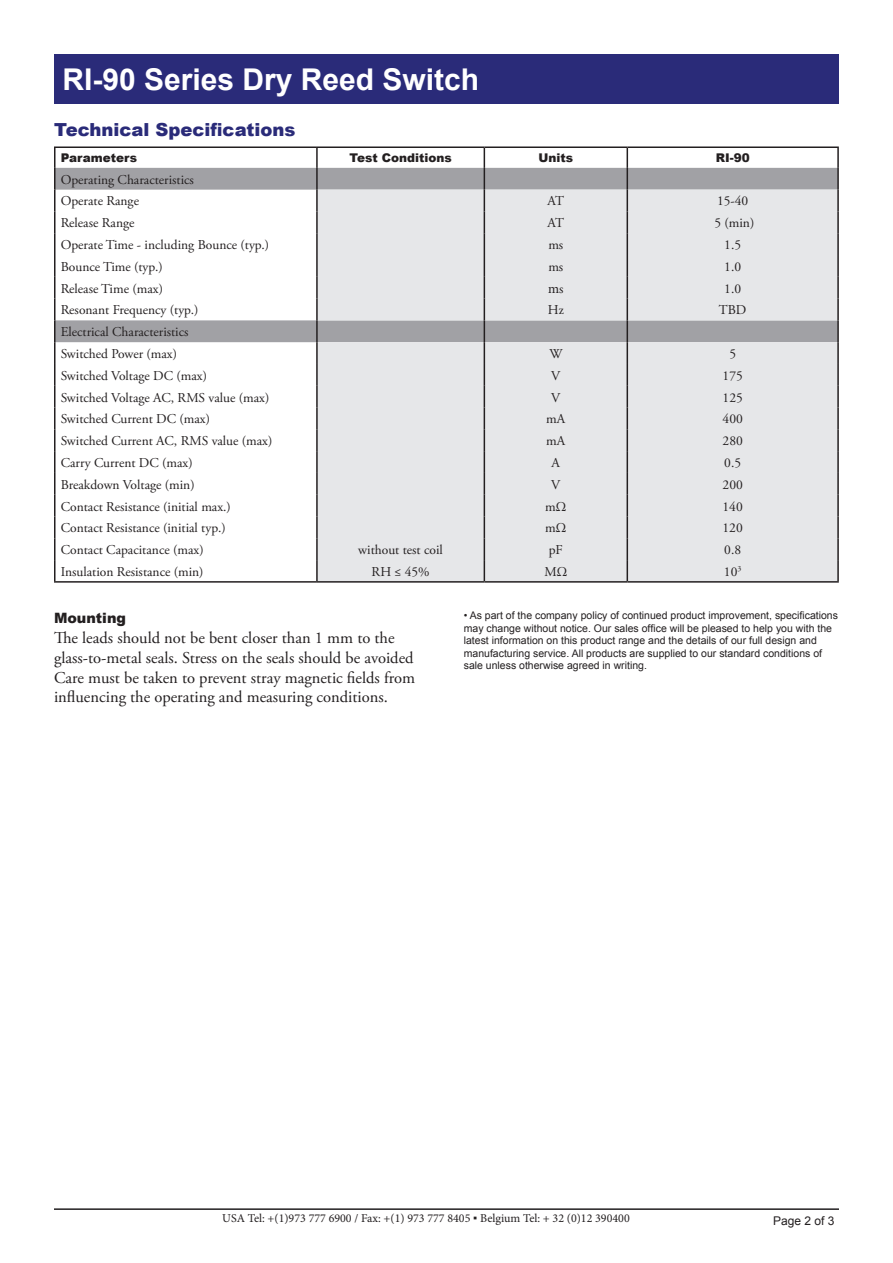
<style>
.page{position:relative;width:893px;height:1263px;background:#fff}
.page>*{position:absolute;margin:0;border:0;box-sizing:border-box;transform-origin:0 0}
.t1{font:700 30px "Arial";color:#fff}
.t2{font:900 18px "Arial";color:#2a2b79}
.t3{font:16.5px "Adobe Garamond Pro";color:#231f20}
.t4{font:900 14.25px "Arial";color:#231f20}
.t5{font:13.5px "Adobe Garamond Pro";color:#231f20}
.t6{font:13.5px "Minion Pro";color:#231f20}
.t7{font:12px "Minion Pro";color:#231f20}
.t8{font:900 12px "Arial";color:#231f20}
.t9{font:12px "Arial";color:#231f20}
.t10{font:10.5px/12.6px "Arial";color:#231f20}
.s1{font-family:"Adobe Garamond Pro"}
.s2{font-family:"Arial";font-weight:900}
</style>
<div class="page">
<div style="left:54px;top:54px;width:785px;height:49px;background:#2a2b79"></div>
<svg style="left:56px;top:168px;width:781px;height:174px"></svg>
<div style="left:318px;top:190px;width:519px;height:130px;background:#e6e7e9"></div>
<div style="left:318px;top:342px;width:519px;height:239px;background:#e6e7e9"></div>
<hr style="left:317px;top:146px;width:167px;height:2px;background:#231f20">
<hr style="left:484px;top:146px;width:143px;height:2px;background:#231f20">
<hr style="left:627px;top:146px;width:212px;height:2px;background:#231f20">
<hr style="left:837px;top:148px;width:2px;height:20px;background:#231f20">
<hr style="left:837px;top:168px;width:2px;height:22px;background:#231f20">
<hr style="left:837px;top:190px;width:2px;height:21px;background:#231f20">
<hr style="left:837px;top:211px;width:2px;height:22px;background:#231f20">
<hr style="left:837px;top:233px;width:2px;height:22px;background:#231f20">
<hr style="left:837px;top:255px;width:2px;height:22px;background:#231f20">
<hr style="left:837px;top:277px;width:2px;height:22px;background:#231f20">
<hr style="left:837px;top:299px;width:2px;height:21px;background:#231f20">
<hr style="left:837px;top:320px;width:2px;height:22px;background:#231f20">
<hr style="left:837px;top:342px;width:2px;height:22px;background:#231f20">
<hr style="left:837px;top:364px;width:2px;height:22px;background:#231f20">
<hr style="left:837px;top:386px;width:2px;height:22px;background:#231f20">
<hr style="left:837px;top:408px;width:2px;height:21px;background:#231f20">
<hr style="left:837px;top:429px;width:2px;height:22px;background:#231f20">
<hr style="left:837px;top:451px;width:2px;height:22px;background:#231f20">
<hr style="left:837px;top:473px;width:2px;height:22px;background:#231f20">
<hr style="left:837px;top:495px;width:2px;height:21px;background:#231f20">
<hr style="left:837px;top:516px;width:2px;height:22px;background:#231f20">
<svg style="left:484px;top:148px;width:1px;height:433px"></svg>
<hr style="left:317px;top:581px;width:167px;height:2px;background:#231f20">
<hr style="left:484px;top:581px;width:143px;height:2px;background:#231f20">
<hr style="left:627px;top:581px;width:212px;height:2px;background:#231f20">
<hr style="left:837px;top:538px;width:2px;height:22px;background:#231f20">
<svg style="left:627px;top:148px;width:1px;height:433px"></svg>
<hr style="left:837px;top:560px;width:2px;height:21px;background:#231f20">
<hr style="left:54px;top:146px;width:263px;height:2px;background:#231f20">
<hr style="left:54px;top:148px;width:2px;height:20px;background:#231f20">
<hr style="left:316px;top:148px;width:2px;height:20px;background:#231f20">
<hr style="left:54px;top:168px;width:2px;height:22px;background:#231f20">
<hr style="left:316px;top:168px;width:2px;height:22px;background:#231f20">
<hr style="left:54px;top:190px;width:2px;height:21px;background:#231f20">
<hr style="left:316px;top:190px;width:2px;height:21px;background:#231f20">
<hr style="left:54px;top:211px;width:2px;height:22px;background:#231f20">
<hr style="left:316px;top:211px;width:2px;height:22px;background:#231f20">
<hr style="left:54px;top:233px;width:2px;height:22px;background:#231f20">
<hr style="left:316px;top:233px;width:2px;height:22px;background:#231f20">
<hr style="left:54px;top:255px;width:2px;height:22px;background:#231f20">
<hr style="left:316px;top:255px;width:2px;height:22px;background:#231f20">
<hr style="left:54px;top:277px;width:2px;height:22px;background:#231f20">
<hr style="left:316px;top:277px;width:2px;height:22px;background:#231f20">
<hr style="left:54px;top:299px;width:2px;height:21px;background:#231f20">
<hr style="left:316px;top:299px;width:2px;height:21px;background:#231f20">
<hr style="left:54px;top:320px;width:2px;height:22px;background:#231f20">
<hr style="left:316px;top:320px;width:2px;height:22px;background:#231f20">
<hr style="left:54px;top:342px;width:2px;height:22px;background:#231f20">
<hr style="left:316px;top:342px;width:2px;height:22px;background:#231f20">
<hr style="left:54px;top:364px;width:2px;height:22px;background:#231f20">
<hr style="left:316px;top:364px;width:2px;height:22px;background:#231f20">
<hr style="left:54px;top:386px;width:2px;height:22px;background:#231f20">
<hr style="left:316px;top:386px;width:2px;height:22px;background:#231f20">
<hr style="left:54px;top:408px;width:2px;height:21px;background:#231f20">
<hr style="left:316px;top:408px;width:2px;height:21px;background:#231f20">
<hr style="left:54px;top:429px;width:2px;height:22px;background:#231f20">
<hr style="left:316px;top:429px;width:2px;height:22px;background:#231f20">
<hr style="left:54px;top:451px;width:2px;height:22px;background:#231f20">
<hr style="left:316px;top:451px;width:2px;height:22px;background:#231f20">
<hr style="left:54px;top:473px;width:2px;height:22px;background:#231f20">
<hr style="left:316px;top:473px;width:2px;height:22px;background:#231f20">
<hr style="left:54px;top:495px;width:2px;height:21px;background:#231f20">
<hr style="left:316px;top:495px;width:2px;height:21px;background:#231f20">
<hr style="left:54px;top:516px;width:2px;height:22px;background:#231f20">
<hr style="left:316px;top:516px;width:2px;height:22px;background:#231f20">
<hr style="left:54px;top:538px;width:2px;height:22px;background:#231f20">
<hr style="left:316px;top:538px;width:2px;height:22px;background:#231f20">
<hr style="left:54px;top:560px;width:2px;height:21px;background:#231f20">
<hr style="left:316px;top:560px;width:2px;height:21px;background:#231f20">
<hr style="left:54px;top:581px;width:263px;height:2px;background:#231f20">
<hr style="left:54px;top:1208px;width:785px;height:2px;background:#231f20">
<p class="t1" style="left:62px;top:59px;width:418px">RI-90 Series Dry Reed Switch</p>
<p class="t2" style="left:54px;top:117px;width:243px">Technical Specifications</p>
<p class="t8" style="left:61px;top:149px;width:78px">Parameters</p>
<p class="t8" style="left:349px;top:149px;width:104px">Test Conditions</p>
<p class="t8" style="left:538px;top:149px;width:36px">Units</p>
<p class="t8" style="left:716px;top:149px;width:36px">RI-90</p>
<p class="t5" style="left:61px;top:171px;width:135px">Operating Characteristics</p>
<p class="t5" style="left:61px;top:193px;width:80px">Operate Range</p>
<p class="t5" style="left:548px;top:193px;width:18px">AT</p>
<p class="t5" style="left:717px;top:193px;width:33px">15-40</p>
<p class="t5" style="left:61px;top:215px;width:75px">Release Range</p>
<p class="t5" style="left:548px;top:215px;width:18px">AT</p>
<p class="t5" style="left:714px;top:215px;width:41px">5 (min)</p>
<p class="t5" style="left:61px;top:237px;width:210px">Operate Time - including Bounce (typ.)</p>
<p class="t5" style="left:548px;top:237px;width:16px">ms</p>
<p class="t5" style="left:724px;top:237px;width:18px">1.5</p>
<p class="t5" style="left:61px;top:258px;width:104px">Bounce Time (typ.)</p>
<p class="t5" style="left:548px;top:258px;width:16px">ms</p>
<p class="t5" style="left:724px;top:258px;width:18px">1.0</p>
<p class="t5" style="left:61px;top:280px;width:104px">Release Time (max)</p>
<p class="t6" style="left:548px;top:279px;width:17px">m<span class="s1">s</span></p>
<p class="t5" style="left:724px;top:280px;width:18px">1.0</p>
<p class="t5" style="left:61px;top:302px;width:139px">Resonant Frequency (typ.)</p>
<p class="t5" style="left:548px;top:302px;width:17px">Hz</p>
<p class="t5" style="left:719px;top:302px;width:29px">TBD</p>
<p class="t5" style="left:61px;top:324px;width:129px">Electrical Characteristics</p>
<p class="t5" style="left:61px;top:346px;width:118px">Switched Power (max)</p>
<p class="t5" style="left:549px;top:346px;width:14px">W</p>
<p class="t5" style="left:729px;top:346px;width:8px">5</p>
<p class="t5" style="left:61px;top:367px;width:148px">Switched Voltage DC (max)</p>
<p class="t5" style="left:551px;top:367px;width:11px">V</p>
<p class="t5" style="left:723px;top:367px;width:22px">175</p>
<p class="t5" style="left:61px;top:389px;width:210px">Switched Voltage AC, RMS value (max)</p>
<p class="t5" style="left:551px;top:389px;width:11px">V</p>
<p class="t5" style="left:723px;top:389px;width:22px">125</p>
<p class="t5" style="left:61px;top:411px;width:151px">Switched Current DC (max)</p>
<p class="t5" style="left:546px;top:411px;width:21px">mA</p>
<p class="t5" style="left:723px;top:411px;width:22px">400</p>
<p class="t5" style="left:61px;top:433px;width:213px">Switched Current AC, RMS value (max)</p>
<p class="t5" style="left:546px;top:433px;width:21px">mA</p>
<p class="t5" style="left:723px;top:433px;width:22px">280</p>
<p class="t5" style="left:61px;top:455px;width:134px">Carry Current DC (max)</p>
<p class="t5" style="left:552px;top:455px;width:10px">A</p>
<p class="t5" style="left:724px;top:455px;width:18px">0.5</p>
<p class="t5" style="left:61px;top:476px;width:135px">Breakdown Voltage (min)</p>
<p class="t5" style="left:551px;top:476px;width:11px">V</p>
<p class="t5" style="left:723px;top:476px;width:22px">200</p>
<p class="t5" style="left:61px;top:498px;width:172px">Contact Resistance (initial max.)</p>
<p class="t5" style="left:545px;top:498px;width:23px">mΩ</p>
<p class="t5" style="left:723px;top:498px;width:22px">140</p>
<p class="t5" style="left:61px;top:520px;width:166px">Contact Resistance (initial typ.)</p>
<p class="t5" style="left:545px;top:520px;width:23px">mΩ</p>
<p class="t5" style="left:722px;top:520px;width:22px">120</p>
<p class="t5" style="left:61px;top:542px;width:144px">Contact Capacitance (max)</p>
<p class="t5" style="left:358px;top:542px;width:86px">without test coil</p>
<p class="t5" style="left:549px;top:542px;width:16px">pF</p>
<p class="t5" style="left:724px;top:542px;width:18px">0.8</p>
<p class="t5" style="left:61px;top:563px;width:144px">Insulation Resistance (min)</p>
<p class="t5" style="left:372px;top:563px;width:59px">RH ≤ 45%</p>
<p class="t5" style="left:544px;top:563px;width:24px">MΩ</p>
<p class="t5" style="left:724px;top:563px;width:19px">10<sup>3</sup></p>
<p class="t4" style="left:54px;top:608px;width:74px">Mounting</p>
<p class="t3" style="left:54px;top:628px;width:342px">The leads should not be bent closer than 1 mm to the</p>
<p class="t3" style="left:54px;top:648px;width:361px">glass-to-metal seals. Stress on the seals should be avoided</p>
<p class="t3" style="left:54px;top:667px;width:363px">Care must be taken to prevent stray magnetic fields from</p>
<p class="t3" style="left:54px;top:687px;width:335px">influencing the operating and measuring conditions.</p>
<p class="t10" style="left:464px;top:609px;width:376px">• As part of the company policy of continued product improvement, specifications may change without notice. Our sales office will be pleased to help you with the latest information on this product range and the details of our full design and manufacturing service. All products are supplied to our standard conditions of sale unless otherwise agreed in writing.</p>
<p class="t7" style="left:222px;top:1210px;width:409px">USA Tel: +(1)973 777 6900 / Fax: +(1) 973 777 8405 <span class="s2">▪</span> Belgium Tel: + 32 (0)12 390400</p>
<p class="t9" style="left:773px;top:1212px;width:63px">Page 2 of 3</p>
</div>
